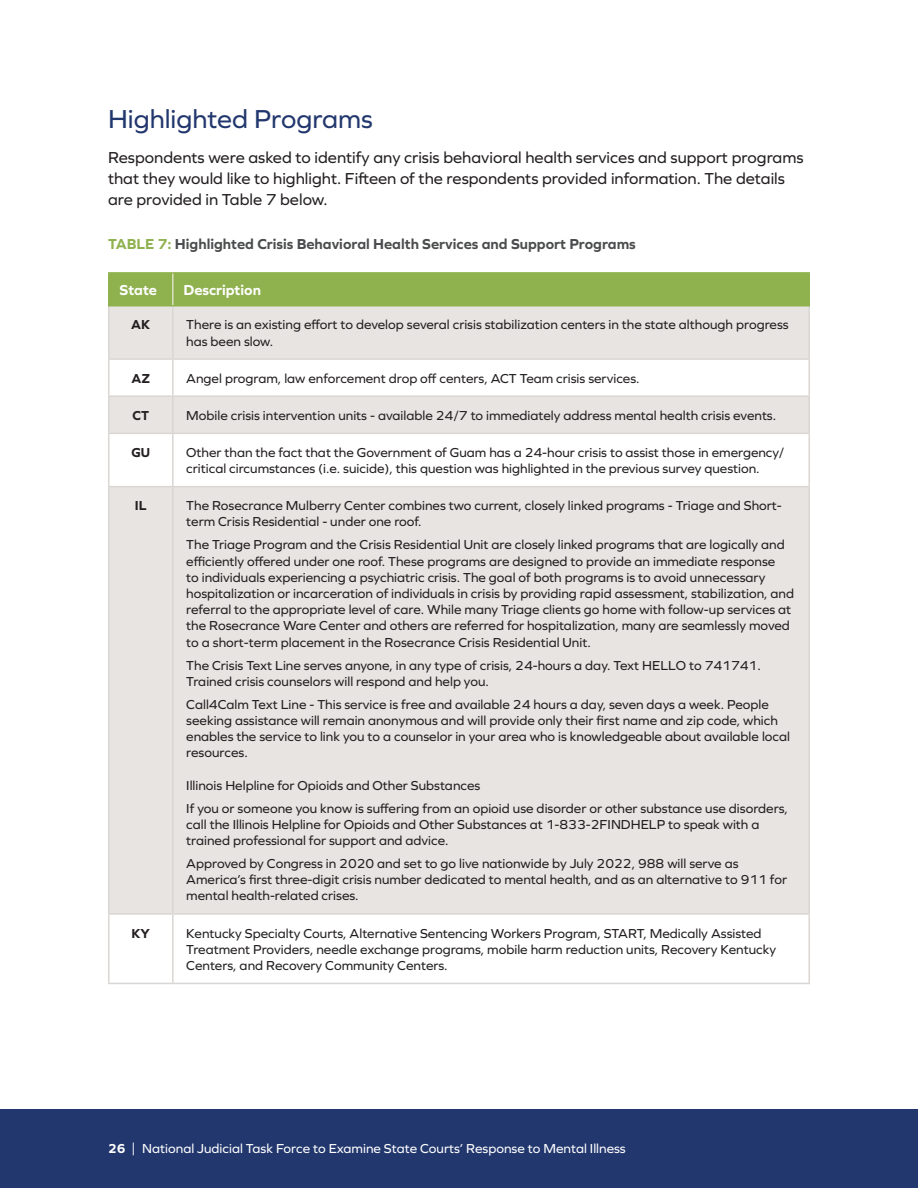
<style>
.page{position:relative;width:918px;height:1188px;background:#fff}
.page>*{position:absolute;margin:0;border:0;box-sizing:border-box;transform-origin:0 0}
.NEW_Header_smaller{font:27px "Graphie";color:#22376d}
.NEW_Body_Copy{font:16.5px/21px "Graphie";color:#231f20}
.t1{font:700 15px "Graphie";color:#4b4c4d}
.t2{font:700 15px "Graphie";color:#fff}
.t3{font:13.5px/16.2px "Graphie";color:#231f20}
.t4{font:13.5px "Graphie";color:#fff}
.Bold_State{font:700 13.5px "Graphie";color:#231f20}
.s1{color:#8fb14e}
.s2{font-weight:700}
.s3{font-family:"Lato"}
</style>
<div class="page">
<div style="left:0;top:1110px;width:918px;height:78px;background:#22376d"></div>
<div style="left:110px;top:274px;width:698px;height:31px;background:#8fb14e"></div>
<svg style="left:110px;top:307px;width:698px;height:606px;background:#eae7e6"></svg>
<hr style="left:108px;top:307px;width:2px;height:51px;background:#d9d6d4">
<hr style="left:172px;top:307px;width:2px;height:51px;background:#d9d6d4">
<hr style="left:808px;top:307px;width:2px;height:51px;background:#d9d6d4">
<hr style="left:108px;top:358px;width:65px;height:2px;background:#d9d6d4">
<hr style="left:108px;top:360px;width:2px;height:35px;background:#d9d6d4">
<hr style="left:173px;top:358px;width:637px;height:2px;background:#d9d6d4">
<hr style="left:172px;top:360px;width:2px;height:35px;background:#d9d6d4">
<hr style="left:808px;top:360px;width:2px;height:35px;background:#d9d6d4">
<hr style="left:108px;top:395px;width:65px;height:2px;background:#d9d6d4">
<hr style="left:108px;top:397px;width:2px;height:36px;background:#d9d6d4">
<hr style="left:173px;top:395px;width:637px;height:2px;background:#d9d6d4">
<hr style="left:172px;top:397px;width:2px;height:36px;background:#d9d6d4">
<hr style="left:808px;top:397px;width:2px;height:36px;background:#d9d6d4">
<hr style="left:108px;top:433px;width:65px;height:1px;background:#d9d6d4">
<hr style="left:108px;top:434px;width:2px;height:52px;background:#d9d6d4">
<hr style="left:173px;top:433px;width:637px;height:1px;background:#d9d6d4">
<hr style="left:172px;top:434px;width:2px;height:52px;background:#d9d6d4">
<hr style="left:808px;top:434px;width:2px;height:52px;background:#d9d6d4">
<hr style="left:108px;top:486px;width:65px;height:1px;background:#d9d6d4">
<hr style="left:108px;top:487px;width:2px;height:426px;background:#d9d6d4">
<hr style="left:173px;top:486px;width:637px;height:1px;background:#d9d6d4">
<hr style="left:172px;top:487px;width:2px;height:426px;background:#d9d6d4">
<hr style="left:808px;top:487px;width:2px;height:426px;background:#d9d6d4">
<hr style="left:108px;top:913px;width:65px;height:2px;background:#d9d6d4">
<hr style="left:108px;top:915px;width:2px;height:68px;background:#d9d6d4">
<hr style="left:173px;top:913px;width:637px;height:2px;background:#d9d6d4">
<hr style="left:172px;top:915px;width:2px;height:68px;background:#d9d6d4">
<hr style="left:808px;top:915px;width:2px;height:68px;background:#d9d6d4">
<hr style="left:108px;top:983px;width:65px;height:1px;background:#d9d6d4">
<hr style="left:173px;top:983px;width:637px;height:1px;background:#d9d6d4">
<hr style="left:108px;top:272px;width:65px;height:2px;background:#8fb14e">
<hr style="left:108px;top:274px;width:2px;height:31px;background:#8fb14e">
<hr style="left:173px;top:272px;width:637px;height:2px;background:#8fb14e">
<hr style="left:808px;top:274px;width:2px;height:31px;background:#8fb14e">
<hr style="left:108px;top:305px;width:65px;height:2px;background:#8fb14e">
<hr style="left:173px;top:305px;width:637px;height:2px;background:#8fb14e">
<hr style="left:172px;top:274px;width:2px;height:31px;background:#d9e2c3">
<p class="NEW_Header_smaller" style="left:108px;top:103px;width:266px">Highlighted Programs</p>
<p class="NEW_Body_Copy" style="left:108px;top:146px;width:697px">Respondents were asked to identify any crisis behavioral health services and support programs that they would like to highlight. Fifteen of the respondents provided information. The details are provided in Table 7 below.</p>
<p class="t1" style="left:108px;top:235px;width:529px"><span class="s1">TABLE 7:</span> Highlighted Crisis Behavioral Health Services and Support Programs</p>
<p class="t2" style="left:120px;top:281px;width:39px">State</p>
<p class="t2" style="left:184px;top:281px;width:79px">Description</p>
<p class="Bold_State" style="left:131px;top:317px;width:21px">AK</p>
<p class="t3" style="left:186px;top:316px;width:604px">There is an existing effort to develop several crisis stabilization centers in the state although progress has been slow.</p>
<p class="Bold_State" style="left:131px;top:370px;width:20px">AZ</p>
<p class="t3" style="left:186px;top:370px;width:455px">Angel program, law enforcement drop off centers, ACT Team crisis services.</p>
<p class="Bold_State" style="left:132px;top:407px;width:18px">CT</p>
<p class="t3" style="left:186px;top:407px;width:591px">Mobile crisis intervention units - available 24/7 to immediately address mental health crisis events.</p>
<p class="Bold_State" style="left:131px;top:444px;width:20px">GU</p>
<p class="t3" style="left:186px;top:444px;width:600px">Other than the fact that the Government of Guam has a 24-hour crisis to assist those in emergency/ critical circumstances (i.e. suicide), this question was highlighted in the previous survey question.</p>
<p class="Bold_State" style="left:135px;top:498px;width:13px">IL</p>
<p class="t3" style="left:186px;top:497px;width:597px">The Rosecrance Mulberry Center combines two current, closely linked programs - Triage and Short&shy;term Crisis Residential - under one roof.</p>
<p class="t3" style="left:186px;top:537px;width:609px">The Triage Program and the Crisis Residential Unit are closely linked programs that are logically and efficiently offered under one roof. These programs are designed to provide an immediate response<br>to individuals experiencing a psychiatric crisis. The goal of both programs is to avoid unnecessary hospitalization or incarceration of individuals in crisis by providing rapid assessment, stabilization, and referral to the appropriate level of care. While many Triage clients go home with follow-up services at the Rosecrance Ware Center and others are referred for hospitalization, many are seamlessly moved to a short-term placement in the Rosecrance Crisis Residential Unit.</p>
<p class="t3" style="left:186px;top:657px;width:576px">The Crisis Text Line serves anyone, in any type of crisis, 24-hours a day. Text HELLO to 741741.<br>Trained crisis counselors will respond and help you.</p>
<p class="t3" style="left:186px;top:696px;width:605px">Call4Calm Text Line - This service is free and available 24 hours a day, seven days a week. People seeking assistance will remain anonymous and will provide only their first name and zip code, which enables the service to link you to a counselor in your area who is knowledgeable about available local resources.</p>
<p class="t3" style="left:186px;top:777px;width:296px">Illinois Helpline for Opioids and Other Substances</p>
<p class="t3" style="left:186px;top:800px;width:603px">If you or someone you know is suffering from an opioid use disorder or other substance use disorders, call the Illinois Helpline for Opioids and Other Substances at 1-833-2FINDHELP to speak with a trained professional for support and advice.</p>
<p class="t3" style="left:186px;top:855px;width:602px">Approved by Congress in 2020 and set to go live nationwide by July 2022, 988 will serve as<br>America’s first three-digit crisis number dedicated to mental health, and as an alternative to 911 for mental health-related crises.</p>
<p class="Bold_State" style="left:132px;top:925px;width:20px">KY</p>
<p class="t3" style="left:186px;top:925px;width:591px">Kentucky Specialty Courts, Alternative Sentencing Workers Program, START, Medically Assisted<br>Treatment Providers, needle exchange programs, mobile harm reduction units, Recovery Kentucky<br>Centers, and Recovery Community Centers.</p>
<p class="t4" style="left:108px;top:1141px;width:519px"><span class="s2">26</span> <span class="s3">|</span> National Judicial Task Force to Examine State Courts’ Response to Mental Illness</p>
</div>
